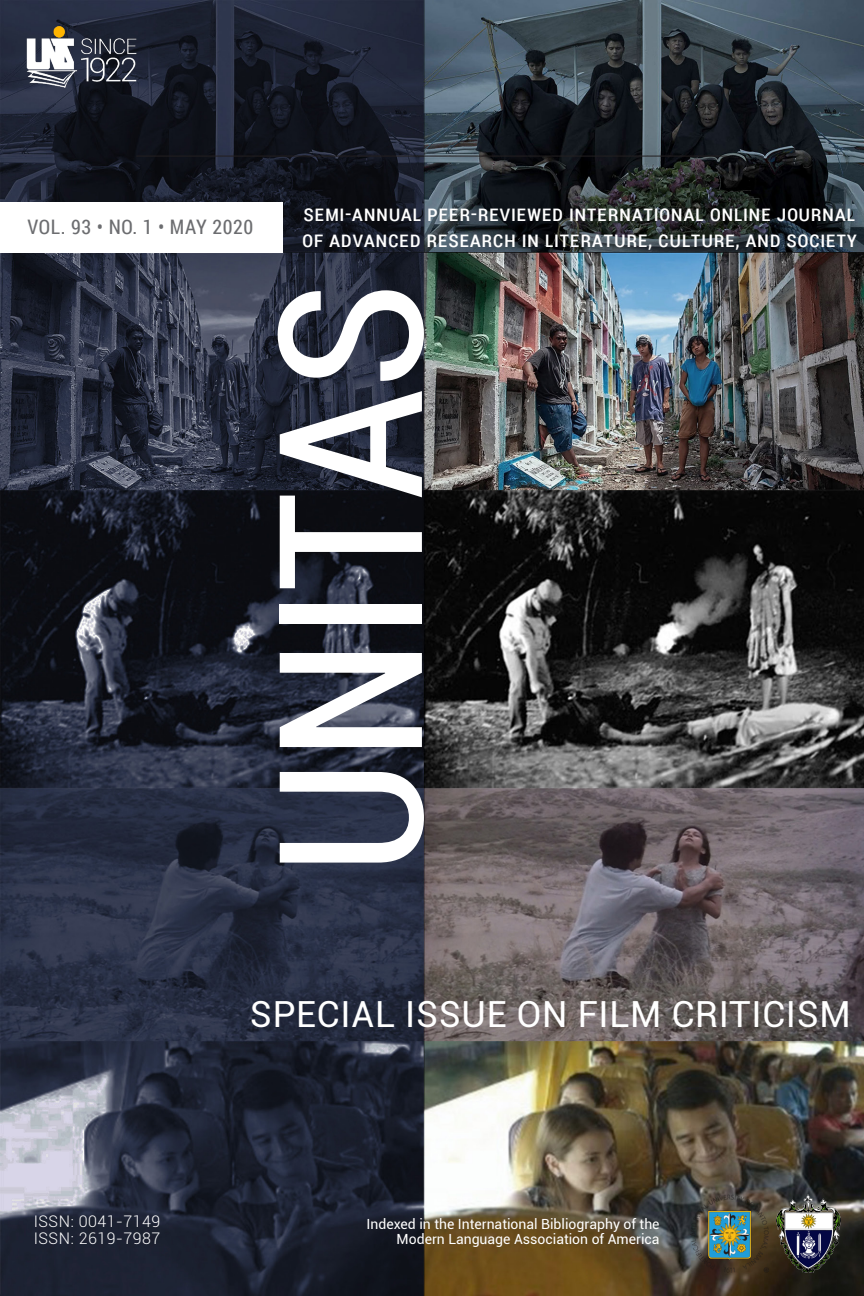
<style>
.page{position:relative;width:864px;height:1296px;background:#fff}
.page>*{position:absolute;margin:0;border:0;box-sizing:border-box;transform-origin:0 0}
.t1{font:200px "Roboto Condensed";color:#fff}
.t2{font:36px "Roboto";letter-spacing:.02em;color:#fff}
.t3{font:22px "Roboto Condensed";letter-spacing:.02em;color:#fff}
.t4{font:20px "Roboto Condensed";letter-spacing:.03em;color:#6c6d70}
.t5{font:300 16px "Roboto";letter-spacing:.03em;color:#fff}
.t6{font:14px/15.2px "Roboto";color:#fff;text-align:right}
</style>
<div class="page">
<img style="left:0;top:0;width:864px;height:1296px">
<hr style="left:136px;top:156px;width:592px;height:1px;background:#231f20">
<div style="left:0;top:202px;width:283px;height:51px;background:#fff"></div>
<img style="left:20px;top:24px;width:123px;height:66px">
<img style="left:690px;top:1195px;width:78px;height:78px">
<img style="left:777px;top:1195px;width:64px;height:78px">
<p class="t4" style="left:28px;top:213px;width:227px">VOL. 93 • NO. 1 • MAY 2020</p>
<p class="t3" style="left:304px;top:198px;width:553px">semi-annual peer-reviewed international online journal</p>
<p class="t3" style="left:302px;top:224px;width:556px">of advanced research in literature, culture, and society</p>
<p class="t1" style="left:212px;top:874px;width:593px;rotate:-90deg">UNITAS</p>
<p class="t5" style="left:34px;top:1210px;width:128px">ISSN: 0041-7149</p>
<p class="t5" style="left:34px;top:1227px;width:128px">ISSN: 2619-7987</p>
<p class="t2" style="left:250px;top:989px;width:602px">SPECIAL ISSUE ON FILM CRITICISM</p>
<p class="t6" style="left:367px;top:1216px;width:295px">Indexed in the International Bibliography of the<br>Modern Language Association of America</p>
</div>
